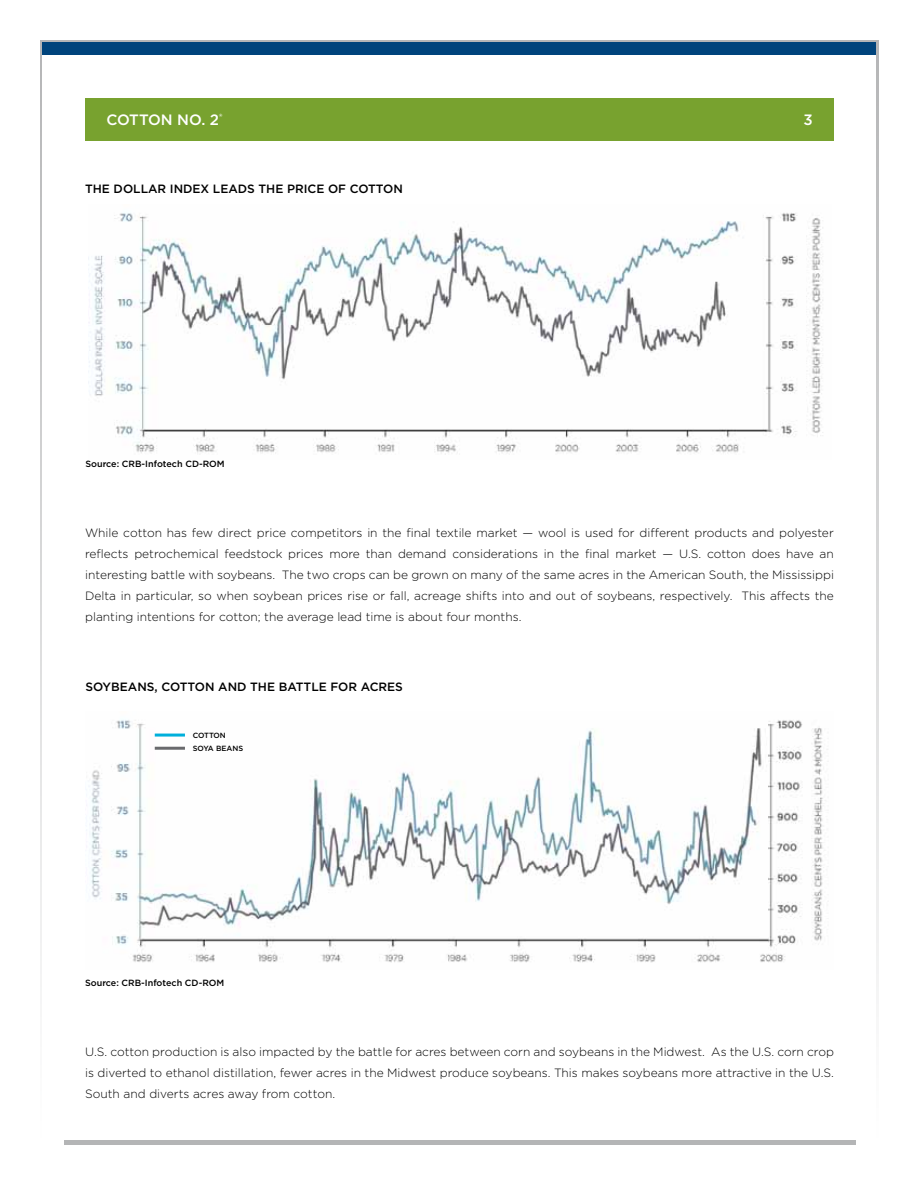
<style>
.page{position:relative;width:919px;height:1187px;background:#fff}
.page>*{position:absolute;margin:0;border:0;box-sizing:border-box;transform-origin:0 0}
.t1{font:500 15px "Gotham";color:#fff}
.t2{font:300 12px/21px "Gotham";color:#000;text-align:justify}
.t3{font:500 12px "Gotham";color:#000}
.t4{font:500 9px "Gotham";color:#000}
.t5{font:500 7.5px/13.2px "Gotham";color:#000}
</style>
<div class="page">
<div style="left:43px;top:43px;width:833px;height:12px;background:#00447c"></div>
<hr style="left:64px;top:1140px;width:791px;height:4px;background:#b4b5b6">
<div style="left:85px;top:98px;width:748px;height:42px;background:#78a22f"></div>
<img style="left:86px;top:720px;width:742px;height:243px">
<hr style="left:155px;top:733px;width:30px;height:3px;background:#00afdb">
<hr style="left:155px;top:746px;width:30px;height:3px;background:#696a6d">
<img style="left:89px;top:213px;width:734px;height:242px">
<p class="t1" style="left:106px;top:110px;width:23px">COTTON</p>
<p class="t1" style="left:177px;top:110px;width:47px">NO. 2<sup>®</sup></p>
<p class="t3" style="left:85px;top:181px;width:98px">THE DOLLAR INDE</p>
<p class="t3" style="left:200px;top:181px;width:22px">X LEADS</p>
<p class="t3" style="left:258px;top:181px;width:53px">THE PRICE</p>
<p class="t3" style="left:328px;top:181px;width:40px">OF COTTON</p>
<p class="t4" style="left:85px;top:458px;width:139px">SOURCE: CRB-INFOTECH CD-ROM</p>
<p class="t1" style="left:803px;top:110px;width:11px">3</p>
<p class="t2" style="left:85px;top:522px;width:750px">While cotton has few direct price competitors in the final textile market — wool is used for different products and polyester reflects petrochemical feedstock prices more than demand considerations in the final market — U.S. cotton does have an interesting battle with soybeans. The two crops can be grown on many of the same acres in the American South, the Mississippi Delta in particular, so when soybean prices rise or fall, acreage shifts into and out of soybeans, respectively. This affects the planting intentions for cotton; the average lead time is about four months.</p>
<p class="t3" style="left:85px;top:678px;width:18px">SOYBEANS</p>
<p class="t3" style="left:155px;top:678px;width:25px">, COTTON</p>
<p class="t3" style="left:218px;top:678px;width:78px">AND THE BATT</p>
<p class="t3" style="left:311px;top:678px;width:84px">LE FOR ACRES</p>
<p class="t5" style="left:193px;top:728px;width:7px">COTTON<br>SOYA</p>
<p class="t5" style="left:216px;top:741px;width:7px">BEANS</p>
<p class="t4" style="left:85px;top:976px;width:139px">SOURCE: CRB-INFOTECH CD-ROM</p>
<p class="t2" style="left:85px;top:1040px;width:750px">U.S. cotton production is also impacted by the battle for acres between corn and soybeans in the Midwest. As the U.S. corn crop is diverted to ethanol distillation, fewer acres in the Midwest produce soybeans. This makes soybeans more attractive in the U.S.<br>South and diverts acres away from cotton.</p>
</div>
